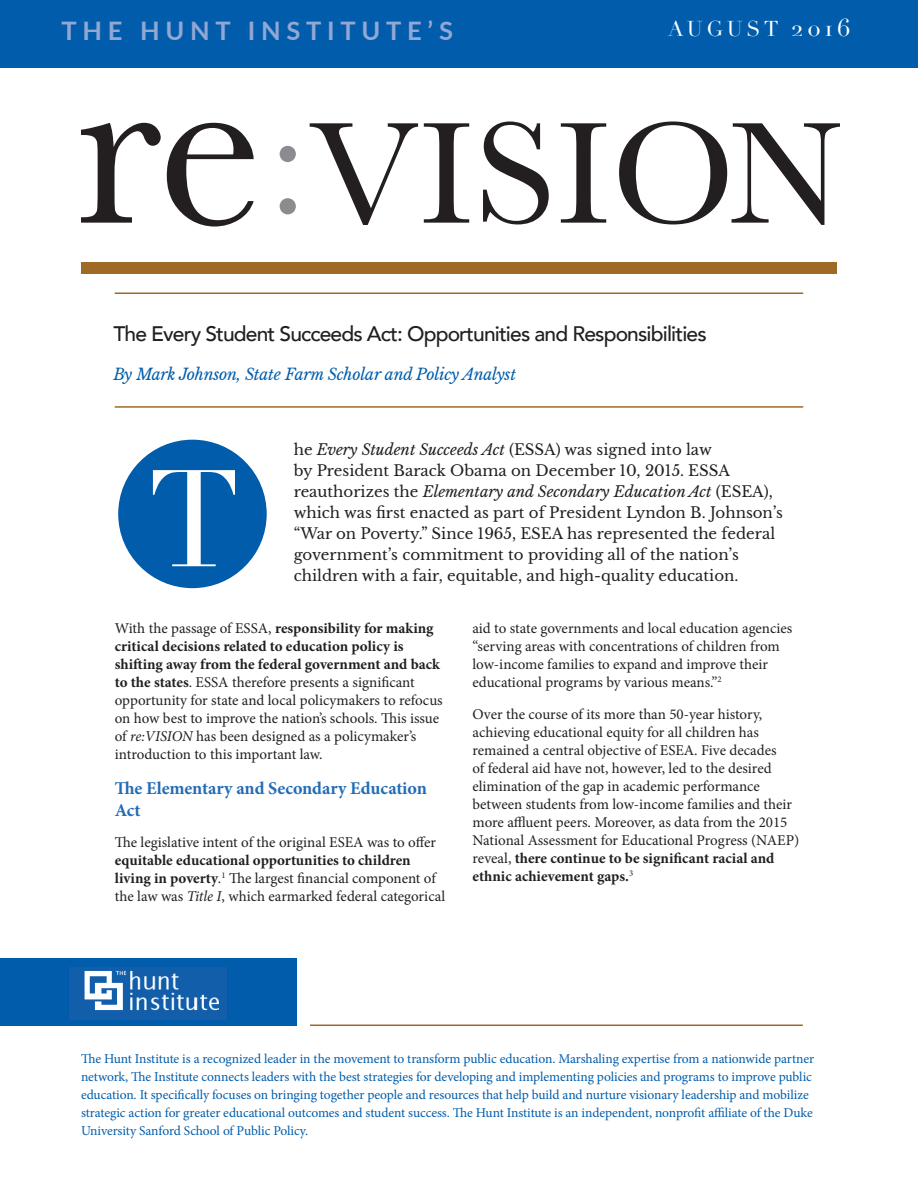
<style>
.page{position:relative;width:918px;height:1188px;background:#fff}
.page>*{position:absolute;margin:0;border:0;box-sizing:border-box;transform-origin:0 0}
.t1{font:135px "Didot";color:#fff}
.t2{font:700 25.5px "Lato";letter-spacing:.225em;color:#92a7d4}
.t3{font:500 21px "Avenir";letter-spacing:-.04em;color:#231f20}
.t4{font:21px "Didot";letter-spacing:.175em;color:#fff}
.t5{font:700 18px/21.6px "Minion Pro";letter-spacing:-.005em;color:#226cb5}
.t6{font:italic 15.75px "Libre Baskerville";letter-spacing:-.01em;color:#015dab}
.t7{font:15px/18px "Minion Pro";color:#231f20}
.t8{font:15px/21px "Libre Baskerville";color:#231f20}
.t9{font:13.5px/18px "Minion Pro";letter-spacing:-.01em;color:#015dab}
.s1{font-size:24px}
.s2{font-style:italic}
.s3{font-weight:700}
</style>
<div class="page">
<div style="left:81px;top:262px;width:756px;height:12px;background:#9e6a25"></div>
<hr style="left:115px;top:292px;width:688px;height:2px;background:#9e6a25">
<hr style="left:115px;top:406px;width:688px;height:2px;background:#9e6a25">
<hr style="left:310px;top:1024px;width:493px;height:2px;background:#9e6a25">
<div style="left:0;top:0;width:918px;height:68px;background:#015dab"></div>
<svg style="left:81px;top:123px;width:80px;height:100px"></svg>
<svg style="left:167px;top:123px;width:87px;height:104px"></svg>
<svg style="left:280px;top:146px;width:16px;height:68px"></svg>
<svg style="left:310px;top:123px;width:108px;height:102px"></svg>
<svg style="left:424px;top:123px;width:45px;height:100px"></svg>
<svg style="left:483px;top:122px;width:66px;height:102px"></svg>
<svg style="left:561px;top:123px;width:45px;height:100px"></svg>
<svg style="left:619px;top:121px;width:221px;height:104px"></svg>
<div style="left:0;top:958px;width:297px;height:68px;background:#015dab"></div>
<img style="left:69px;top:968px;width:157px;height:51px">
<div style="left:118px;top:440px;width:149px;height:148px;background:#015dab;border-radius:50%"></div>
<h2 class="t2" style="left:61px;top:12px;width:393px">THE HUNT INSTITUTE’S</h2>
<h3 class="t4" style="left:668px;top:16px;width:184px">AUGUST <span class="s1">2016</span></h3>
<h3 class="t3" style="left:113px;top:315px;width:595px">The Every Student Succeeds Act: Opportunities and Responsibilities</h3>
<p class="t6" style="left:113px;top:364px;width:404px">By Mark Johnson, State Farm Scholar and Policy Analyst</p>
<h1 class="t1" style="left:148px;top:439px;width:94px">T</h1>
<p class="t8" style="left:294px;top:439px;width:491px">he <span class="s2">Every Student Succeeds Act</span> (ESSA) was signed into law<br>by President Barack Obama on December 10, 2015. ESSA reauthorizes the <span class="s2">Elementary and Secondary Education Act</span> (ESEA), which was first enacted as part of President Lyndon B. Johnson’s “War on Poverty.” Since 1965, ESEA has represented the federal government’s commitment to providing all of the nation’s children with a fair, equitable, and high-quality education.</p>
<p class="t7" style="left:115px;top:619px;width:329px">With the passage of ESSA, <span class="s3">responsibility for making critical decisions related to education policy is shifting away from the federal government and back to the states</span>. ESSA therefore presents a significant opportunity for state and local policymakers to refocus on how best to improve the nation’s schools. This issue of <span class="s2">re:VISION</span> has been designed as a policymaker’s introduction to this important law.</p>
<p class="t5" style="left:115px;top:777px;width:314px">The Elementary and Secondary Education<br>Act</p>
<p class="t7" style="left:115px;top:834px;width:323px">The legislative intent of the original ESEA was to offer</p>
<p class="t7" style="left:115px;top:852px;width:332px"><span class="s3">equitable educational opportunities to children living in poverty</span>.<sup>1</sup> The largest financial component of the law was <span class="s2">Title I</span>, which earmarked federal categorical</p>
<p class="t7" style="left:473px;top:619px;width:321px">aid to state governments and local education agencies “serving areas with concentrations of children from low-income families to expand and improve their educational programs by various means.”<sup>2</sup></p>
<p class="t7" style="left:472px;top:705px;width:328px">Over the course of its more than 50-year history, achieving educational equity for all children has remained a central objective of ESEA. Five decades<br>of federal aid have not, however, led to the desired elimination of the gap in academic performance between students from low-income families and their more affluent peers. Moreover, as data from the 2015<br>National Assessment for Educational Progress (NAEP) reveal, <span class="s3">there continue to be significant racial and ethnic achievement gaps.</span><sup>3</sup></p>
<p class="t9" style="left:81px;top:1050px;width:735px">The Hunt Institute is a recognized leader in the movement to transform public education. Marshaling expertise from a nationwide partner network, The Institute connects leaders with the best strategies for developing and implementing policies and programs to improve public education. It specifically focuses on bringing together people and resources that help build and nurture visionary leadership and mobilize strategic action for greater educational outcomes and student success. The Hunt Institute is an independent, nonprofit affiliate of the Duke University Sanford School of Public Policy.</p>
</div>
